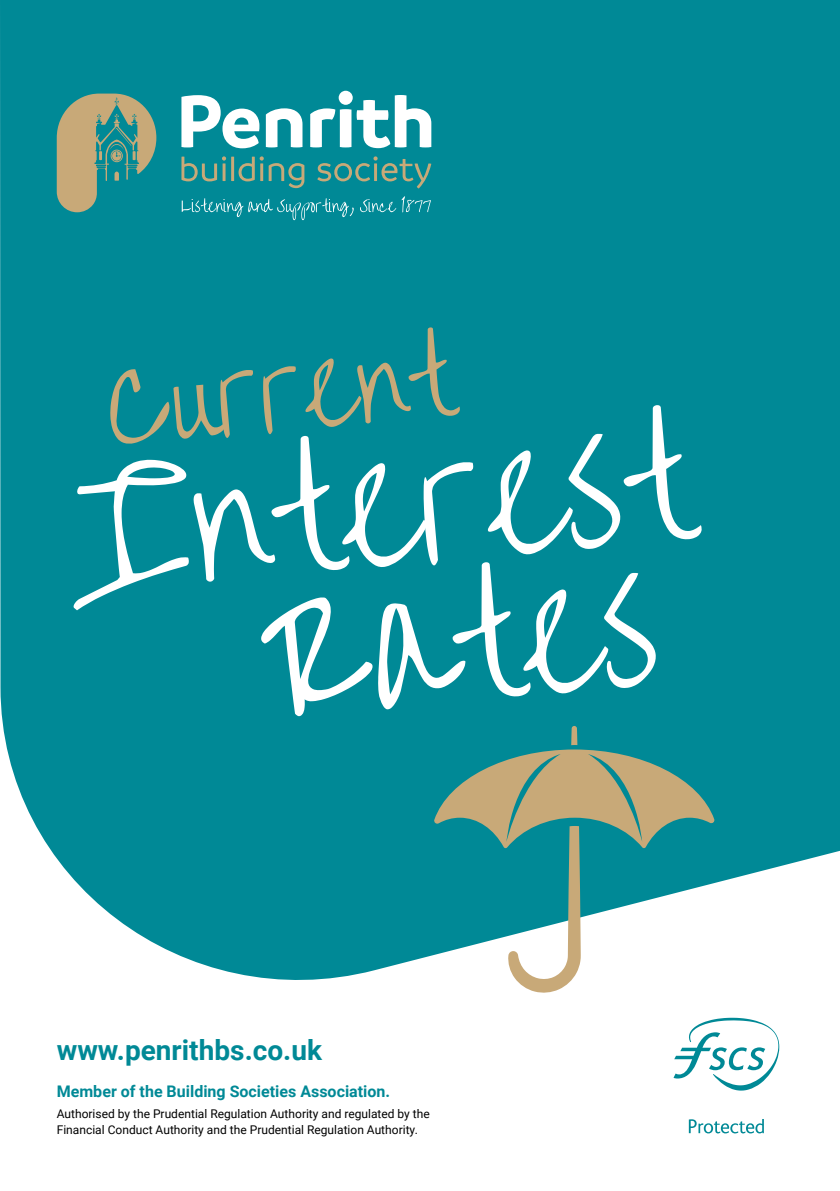
<style>
.page{position:relative;width:840px;height:1191px;background:#fff}
.page>*{position:absolute;margin:0;border:0;box-sizing:border-box;transform-origin:0 0}
.t1{font:158px/141.6px "Overthe Rainbow";color:#fff;text-align:right}
.t2{font:104px "Overthe Rainbow";color:#c8a978}
.t3{font:700 28px "Roboto";color:#008996}
.t4{font:700 16px "Roboto";color:#008996}
.t5{font:12px/16px "Roboto";color:#000}
</style>
<div class="page">
<div style="left:0;top:0;width:839px;height:980px;background:#008996"></div>
<svg style="left:181px;top:95px;width:78px;height:53px"></svg>
<svg style="left:266px;top:108px;width:36px;height:39px"></svg>
<svg style="left:310px;top:91px;width:121px;height:57px"></svg>
<svg style="left:181px;top:156px;width:123px;height:32px"></svg>
<svg style="left:317px;top:156px;width:114px;height:32px"></svg>
<svg style="left:182px;top:198px;width:171px;height:22px"></svg>
<svg style="left:360px;top:196px;width:70px;height:16px"></svg>
<svg style="left:57px;top:94px;width:99px;height:118px"></svg>
<svg style="left:433px;top:726px;width:281px;height:267px"></svg>
<svg style="left:688px;top:1119px;width:75px;height:14px"></svg>
<svg style="left:673px;top:1017px;width:105px;height:73px"></svg>
<h2 class="t2" style="left:102px;top:349px;width:347px;rotate:-5deg">Current</h2>
<h1 class="t1" style="left:61px;top:469px;width:626px;rotate:-5deg">Interest<br>Rates</h1>
<h3 class="t3" style="left:57px;top:1030px;width:267px">www.penrithbs.co.uk</h3>
<h3 class="t4" style="left:57px;top:1079px;width:335px">Member of the Building Societies Association.</h3>
<p class="t5" style="left:57px;top:1105px;width:374px">Authorised by the Prudential Regulation Authority and regulated by the<br>Financial Conduct Authority and the Prudential Regulation Authority.</p>
</div>
